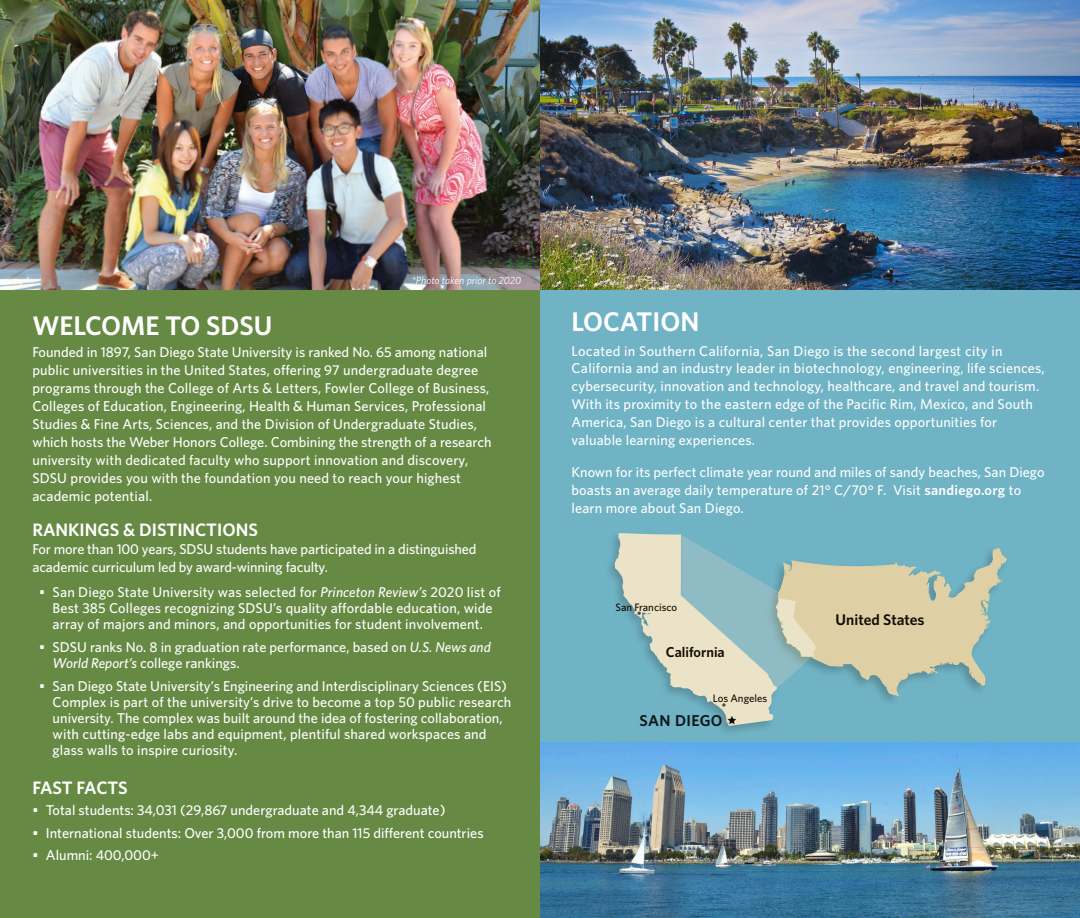
<style>
.page{position:relative;width:1080px;height:918px;background:#fff}
.page>*{position:absolute;margin:0;border:0;box-sizing:border-box;transform-origin:0 0}
.t1{font:600 27px "Whitney";color:#fff}
.t2{font:600 18px "Whitney";color:#fff}
.Body{font:600 15.75px "Whitney";letter-spacing:.02em;color:#10161c}
.Body-2{font:600 15.45px "Whitney";color:#120b02}
.Body-3{font:500 14.25px/18px "Whitney";letter-spacing:.01em;color:#fff}
.Body-4{font:500 14.25px/18px "Whitney";letter-spacing:-.01em;color:#fff}
.Body-5{font:600 14.25px "Whitney";color:#120b02}
.Body-6{font:500 10.8px "Whitney";color:#120b02}
.note{font:italic 10.5px "Whitney";color:#fff}
.s1{font-style:italic}
.s2{font-weight:600}
</style>
<div class="page">
<div style="left:540px;top:0;width:540px;height:742px;background:#6fb3c4"></div>
<div style="left:0;top:7px;width:540px;height:911px;background:#668a44"></div>
<div style="left:605px;top:531px;width:175px;height:206px;background:#231f20;opacity:.24"></div>
<svg style="left:615px;top:533px;width:392px;height:193px"></svg>
<img style="left:0;top:0;width:1080px;height:289px">
<img style="left:540px;top:742px;width:540px;height:176px">
<p class="note" style="left:412px;top:273px;width:111px">*Photo taken prior to 2020</p>
<p class="t1" style="left:32px;top:307px;width:241px">WELCOME TO SDSU</p>
<p class="Body-3" style="left:32px;top:343px;width:461px">Founded in 1897, San Diego State University is ranked No. 65 among national public universities in the United States, offering 97 undergraduate degree programs through the College of Arts &amp; Letters, Fowler College of Business, Colleges of Education, Engineering, Health &amp; Human Services, Professional Studies &amp; Fine Arts, Sciences, and the Division of Undergraduate Studies, which hosts the Weber Honors College. Combining the strength of a research university with dedicated faculty who support innovation and discovery, SDSU provides you with the foundation you need to reach your highest academic potential.</p>
<p class="t2" style="left:32px;top:518px;width:227px">RANKINGS &amp; DISTINCTIONS</p>
<p class="Body-4" style="left:32px;top:540px;width:446px">For more than 100 years, SDSU students have participated in a distinguished academic curriculum led by award-winning faculty.</p>
<p class="Body-3" style="left:39px;top:584px;width:463px;line-height:16px;text-align:center">• San Diego State University was selected for <span class="s1">Princeton Review’s</span> 2020 list of<br>Best 385 Colleges recognizing SDSU’s quality affordable education, wide array of majors and minors, and opportunities for student involvement.</p>
<p class="Body-3" style="left:53px;top:639px;width:440px;line-height:16px;text-indent:-13px">• SDSU ranks No. 8 in graduation rate performance, based on <span class="s1">U.S. News and<br>World Report’s</span> college rankings.</p>
<p class="Body-3" style="left:53px;top:678px;width:460px;line-height:16px;text-indent:-13px">• San Diego State University’s Engineering and Interdisciplinary Sciences (EIS)<br>Complex is part of the university’s drive to become a top 50 public research university. The complex was built around the idea of fostering collaboration, with cutting-edge labs and equipment, plentiful shared workspaces and glass walls to inspire curiosity.</p>
<p class="t2" style="left:32px;top:776px;width:97px">FAST FACTS</p>
<p class="Body-3" style="left:32px;top:801px;width:415px">• Total students: 34,031 (29,867 undergraduate and 4,344 graduate)</p>
<p class="Body-3" style="left:32px;top:824px;width:453px">• International students: Over 3,000 from more than 115 different countries</p>
<p class="Body-3" style="left:32px;top:846px;width:128px">• Alumni: 400,000+</p>
<p class="t1" style="left:572px;top:303px;width:129px">LOCATION</p>
<p class="Body-3" style="left:572px;top:341px;width:475px">Located in Southern California, San Diego is the second largest city in California and an industry leader in biotechnology, engineering, life sciences, cybersecurity, innovation and technology, healthcare, and travel and tourism.<br>With its proximity to the eastern edge of the Pacific Rim, Mexico, and South America, San Diego is a cultural center that provides opportunities for valuable learning experiences.</p>
<p class="Body-3" style="left:572px;top:463px;width:475px">Known for its perfect climate year round and miles of sandy beaches, San Diego boasts an average daily temperature of 21° C/70° F. Visit <span class="s2">sandiego.org</span> to learn more about San Diego.</p>
<p class="Body-6" style="left:615px;top:600px;width:63px">San Francisco</p>
<p class="Body-5" style="left:666px;top:642px;width:61px">California</p>
<p class="Body-6" style="left:713px;top:691px;width:56px">Los Angeles</p>
<p class="Body" style="left:640px;top:710px;width:85px">SAN DIEGO</p>
<p class="Body-2" style="left:836px;top:609px;width:91px">United States</p>
</div>
